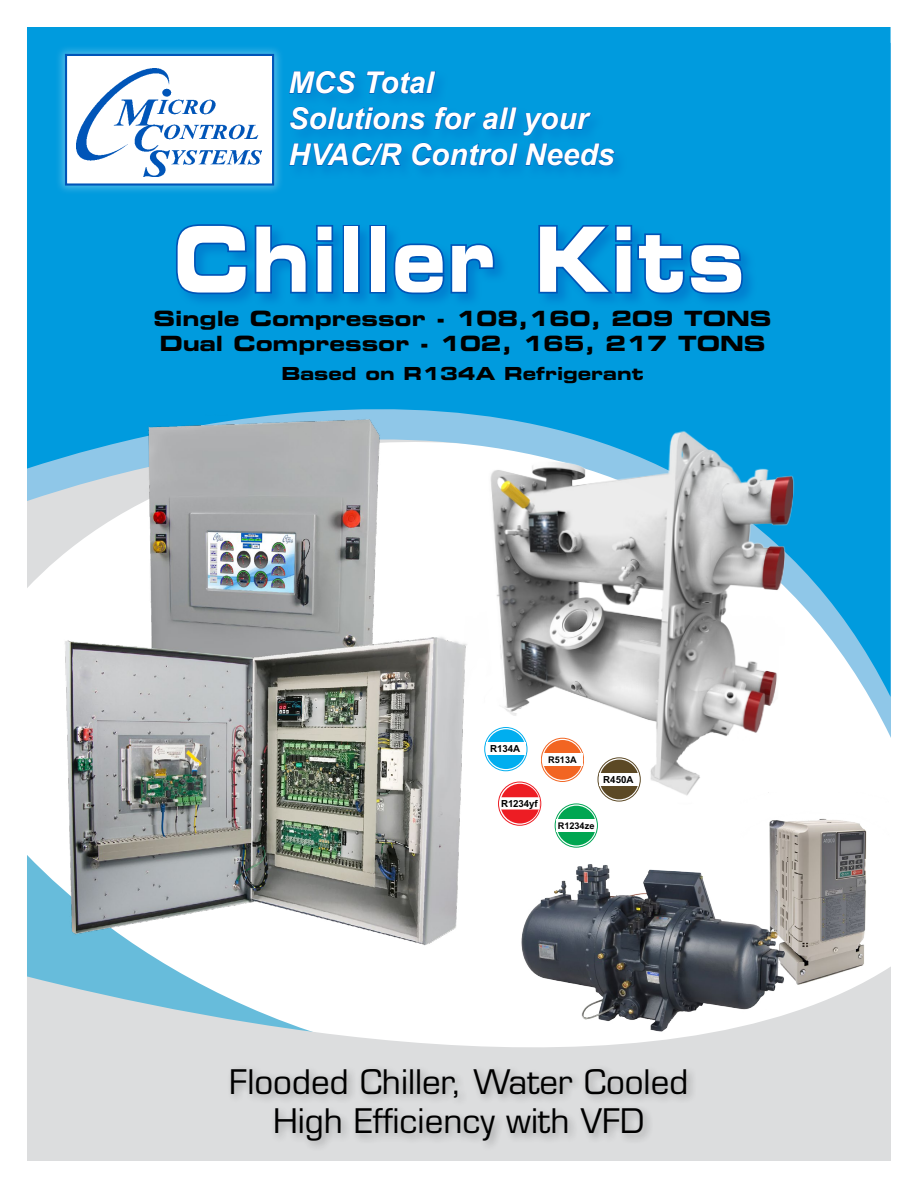
<style>
.page{position:relative;width:918px;height:1188px;background:#fff}
.page>*{position:absolute;margin:0;border:0;box-sizing:border-box;transform-origin:0 0}
.t1{font:90px "Eurostile Bold Extended Two";letter-spacing:.025em;color:#fff;scale:.8 1}
.t2{font:33px/39.6px "Eurostile";color:#000;text-align:center}
.t3{font:italic 700 30px/36px "Arial";color:#fff}
.t4{font:21px/25.2px "Eurostile Bold Extended Two";color:#000}
.t5{font:18px "Eurostile Bold Extended Two";color:#000}
.t6{font:700 9.75px "Arial";color:#000}
.t7{font:700 9.15px "Arial";color:#000}
</style>
<div class="page">
<svg style="left:27px;top:855px;width:141px;height:111px;background:#74c1de"></svg>
<svg style="left:27px;top:966px;width:864px;height:195px;fill:#dcddde"></svg>
<div style="left:27px;top:27px;width:864px;height:670px;background:#009bde"></div>
<div style="left:55px;top:44px;width:229px;height:151px;background:#fff;opacity:.31"></div>
<div style="left:66px;top:55px;width:207px;height:130px;background:#fff"></div>
<img style="left:77px;top:68px;width:184px;height:108px">
<div style="left:65px;top:54px;width:209px;height:132px;border:2px solid #0055b8"></div>
<div style="left:288px;top:70px;width:341px;height:111px;background:#009add"></div>
<svg style="left:289px;top:70px;width:67px;height:24px"></svg>
<svg style="left:366px;top:71px;width:70px;height:23px"></svg>
<svg style="left:289px;top:106px;width:137px;height:24px"></svg>
<svg style="left:434px;top:106px;width:83px;height:24px"></svg>
<svg style="left:523px;top:112px;width:69px;height:24px"></svg>
<svg style="left:289px;top:142px;width:113px;height:24px"></svg>
<svg style="left:412px;top:142px;width:106px;height:24px"></svg>
<svg style="left:525px;top:143px;width:90px;height:23px"></svg>
<img style="left:769px;top:818px;width:120px;height:198px">
<img style="left:479px;top:417px;width:348px;height:399px">
<img style="left:49px;top:411px;width:430px;height:544px">
<img style="left:517px;top:855px;width:276px;height:194px">
<div style="left:498px;top:782px;width:43px;height:44px;border:1px solid #ed1d24;border-radius:50%"></div>
<div style="left:500px;top:784px;width:40px;height:40px;background:#ed1d24;border-radius:50%"></div>
<svg style="left:500px;top:797px;width:40px;height:13px"></svg>
<div style="left:555px;top:804px;width:43px;height:43px;border:1px solid #00a655;border-radius:50%"></div>
<div style="left:557px;top:806px;width:39px;height:39px;background:#00a651;border-radius:50%"></div>
<div style="left:557px;top:819px;width:39px;height:12px;background:#fff"></div>
<div style="left:484px;top:727px;width:43px;height:44px;border:1px solid #00aeef;border-radius:50%"></div>
<div style="left:486px;top:729px;width:40px;height:40px;background:#00aeef;border-radius:50%"></div>
<div style="left:486px;top:743px;width:40px;height:12px;background:#fff"></div>
<div style="left:598px;top:758px;width:43px;height:43px;border:1px solid #5c4925;border-radius:50%"></div>
<div style="left:600px;top:760px;width:39px;height:39px;background:#5c4925;border-radius:50%"></div>
<div style="left:599px;top:773px;width:40px;height:12px;background:#fff"></div>
<div style="left:541px;top:738px;width:43px;height:44px;border:1px solid #f26522;border-radius:50%"></div>
<div style="left:543px;top:740px;width:39px;height:40px;background:#f26522;border-radius:50%"></div>
<div style="left:543px;top:753px;width:39px;height:13px;background:#fff"></div>
<div style="left:175px;top:223px;width:583px;height:86px;background:#0055b8;opacity:.37"></div>
<svg style="left:174px;top:223px;width:161px;height:73px;background:#0080cf"></svg>
<div style="left:343px;top:225px;width:17px;height:68px;border:3px solid #0055b8"></div>
<div style="left:369px;top:225px;width:18px;height:68px;border:3px solid #0055b8"></div>
<svg style="left:392px;top:242px;width:104px;height:54px;background:#007ccd"></svg>
<svg style="left:537px;top:223px;width:208px;height:73px;background:#0080cf"></svg>
<div style="left:227px;top:1064px;width:471px;height:89px;background:#000;opacity:.31"></div>
<h3 class="t3" style="left:288px;top:65px;width:328px">MCS Total<br>Solutions for all your<br>HVAC/R Control Needs</h3>
<h1 class="t1" style="left:173px;top:196px;width:716px">Chiller Kits</h1>
<p class="t4" style="left:153px;top:306px;width:620px">Single Compressor - 108,160, 209 TONS<br>Dual Compressor - 102, 165, 217 TONS</p>
<p class="t5" style="left:281px;top:361px;width:364px">Based on R134A Refrigerant</p>
<p class="t6" style="left:490px;top:742px;width:32px">R134A</p>
<p class="t6" style="left:501px;top:796px;width:38px">R1234yf</p>
<p class="t7" style="left:548px;top:753px;width:30px">R513A</p>
<p class="t6" style="left:603px;top:772px;width:32px">R450A</p>
<p class="t7" style="left:558px;top:819px;width:38px">R1234ze</p>
<h2 class="t2" style="left:229px;top:1062px;width:460px">Flooded Chiller, Water Cooled<br>High Efficiency with VFD</h2>
</div>
